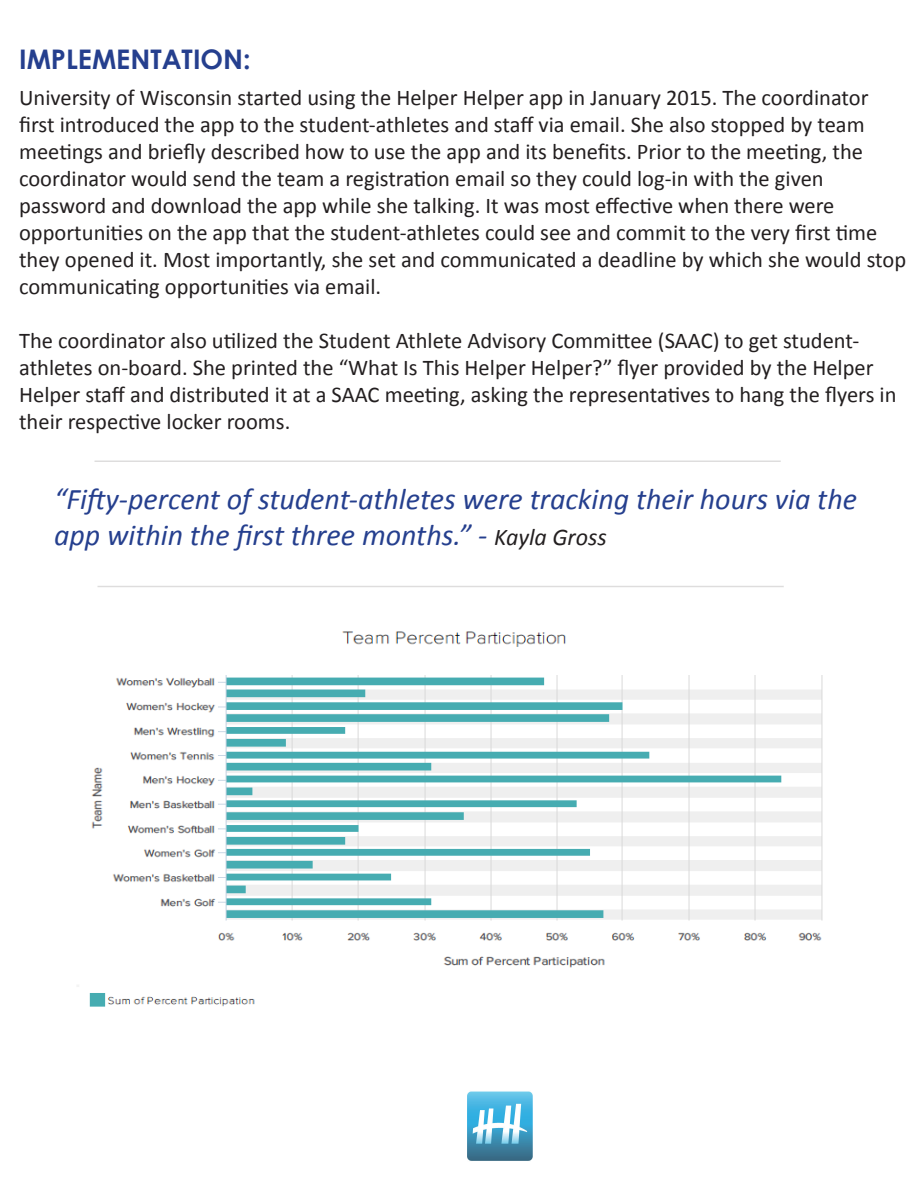
<style>
.page{position:relative;width:918px;height:1188px;background:#fff}
.page>*{position:absolute;margin:0;border:0;box-sizing:border-box;transform-origin:0 0}
.t1{font:italic 30px/36px "Calibri";color:#253f8e}
.t2{font:700 27px "Century Gothic";color:#253f8e}
.t3{font:22.5px/27px "Calibri";color:#231f20}
.s1{font-size:24px;color:#231f20}
</style>
<div class="page">
<img style="left:467px;top:1091px;width:66px;height:70px">
<img style="left:77px;top:631px;width:746px;height:376px">
<hr style="left:98px;top:586px;width:686px;height:1px;background:#231f20">
<hr style="left:94px;top:460px;width:687px;height:2px;background:#231f20">
<p class="t2" style="left:19px;top:42px;width:233px">IMPLEMENTATION:</p>
<p class="t3" style="left:19px;top:83px;width:851px">University of Wisconsin started using the Helper Helper app in January 2015. The coordinator first introduced the app to the student-athletes and staff via email. She also stopped by team</p>
<p class="t3" style="left:19px;top:137px;width:845px">meetings and briefly described how to use the app and its benefits. Prior to the meeting, the</p>
<p class="t3" style="left:19px;top:164px;width:806px">coordinator would send the team a registration email so they could log-in with the given</p>
<p class="t3" style="left:19px;top:191px;width:817px">password and download the app while she talking. It was most effective when there were</p>
<p class="t3" style="left:19px;top:218px;width:889px">opportunities on the app that the student-athletes could see and commit to the very first time they opened it. Most importantly, she set and communicated a deadline by which she would stop communicating opportunities via email.</p>
<p class="t3" style="left:19px;top:326px;width:879px">The coordinator also utilized the Student Athlete Advisory Committee (SAAC) to get student&shy;athletes on-board. She printed the “What Is This Helper Helper?” flyer provided by the Helper Helper staff and distributed it at a SAAC meeting, asking the representatives to hang the flyers in their respective locker rooms.</p>
<p class="t1" style="left:54px;top:479px;width:805px">“Fifty-percent of student-athletes were tracking their hours via the app within the first three months.” - <span class="s1">Kayla Gross</span></p>
</div>
